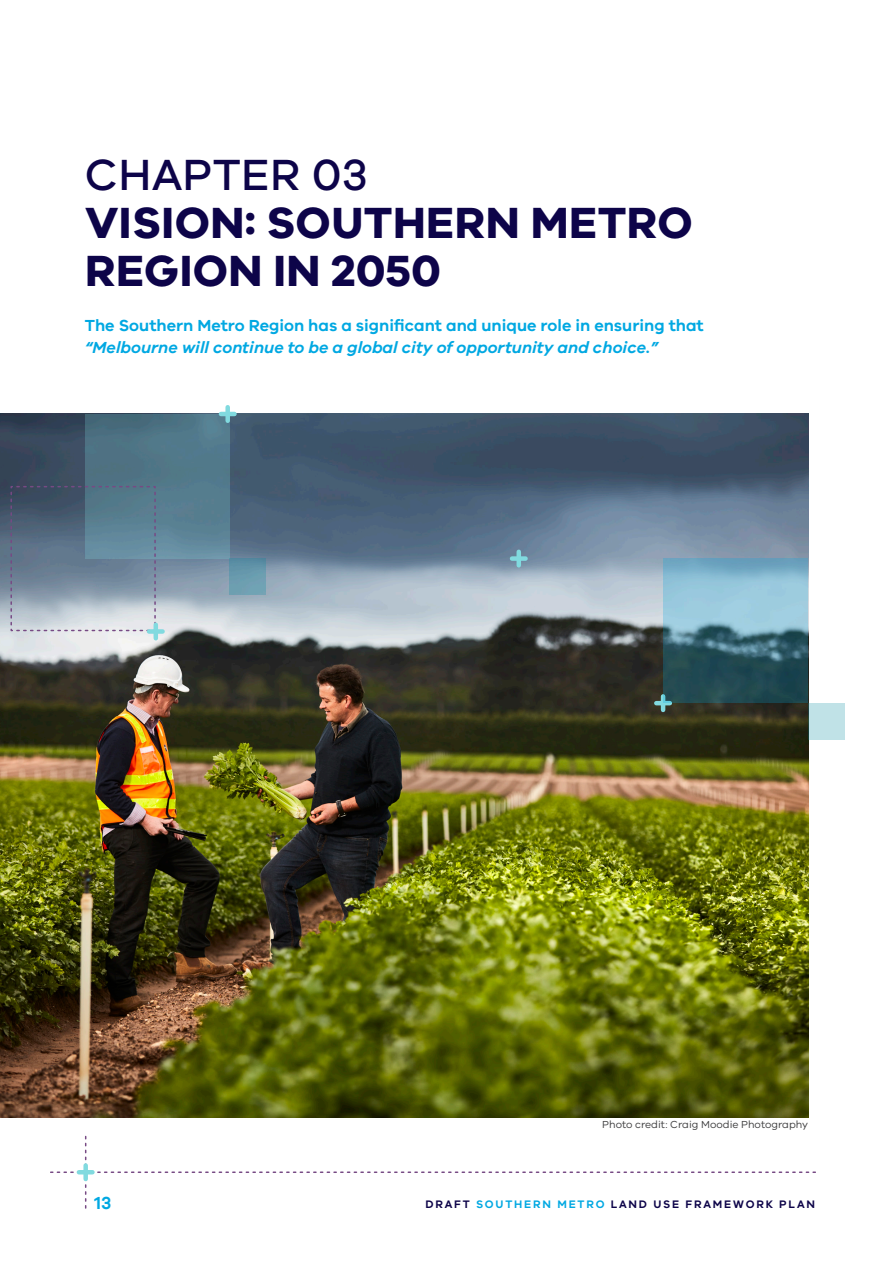
<style>
.page{position:relative;width:893px;height:1263px;background:#fff}
.page>*{position:absolute;margin:0;border:0;box-sizing:border-box;transform-origin:0 0}
.t1{font:700 45px/48px "VIC";letter-spacing:.01em;color:#0d0449}
.t2{font:600 18px "VIC";color:#00a8e2}
.Introduction{font:600 16.5px/21.6px "VIC";color:#00a8e2}
.t3{font:600 11.25px "VIC";letter-spacing:.16em;color:#0d0449}
.Body{font:10.5px "VIC";color:#3e3e3f}
.s1{font-weight:500}
.s2{font-style:italic}
.s3{color:#00a8e2}
</style>
<div class="page">
<svg style="left:51px;top:1136px;width:764px;height:72px"></svg>
<hr style="left:79px;top:1170px;width:13px;height:4px;background:#81dadf">
<div style="left:83px;top:1165px;width:5px;height:14px;background:#81dadf"></div>
<img style="left:0;top:414px;width:808px;height:703px">
<hr style="left:656px;top:701px;width:14px;height:4px;background:#81dadf">
<hr style="left:661px;top:696px;width:4px;height:14px;background:#81dadf">
<div style="left:512px;top:556px;width:14px;height:5px;background:#81dadf"></div>
<div style="left:516px;top:552px;width:5px;height:13px;background:#81dadf"></div>
<hr style="left:221px;top:412px;width:13px;height:4px;background:#81dadf">
<div style="left:225px;top:407px;width:5px;height:14px;background:#81dadf"></div>
<svg style="left:85px;top:414px;width:145px;height:145px;background:#537a8b"></svg>
<svg style="left:663px;top:559px;width:145px;height:144px;background:#5d8a99"></svg>
<svg style="left:10px;top:485px;width:147px;height:147px;background:#778b9d"></svg>
<div style="left:230px;top:559px;width:36px;height:36px;background:linear-gradient(to bottom,#5b8fa5,#74a5b6)"></div>
<div style="left:808px;top:703px;width:36px;height:36px;background:#c0e2e7"></div>
<div style="left:149px;top:629px;width:14px;height:5px;background:#81dadf"></div>
<hr style="left:154px;top:625px;width:4px;height:13px;background:#81dadf">
<p class="t1" style="left:85px;top:149px;width:609px"><span class="s1">CHAPTER 03<br></span>VISION: SOUTHERN METRO<br>REGION IN 2050</p>
<p class="Introduction" style="left:85px;top:314px;width:620px">The Southern Metro Region has a significant and unique role in ensuring that <span class="s2">“Melbourne will continue to be a global city of opportunity and choice.”</span></p>
<p class="Body" style="left:602px;top:1118px;width:207px">Photo credit: Craig Moodie Photography</p>
<p class="t2" style="left:94px;top:1191px;width:19px">13</p>
<p class="t3" style="left:425px;top:1197px;width:391px">DRAFT <span class="s3">SOUTHERN METRO</span> LAND USE FRAMEWORK PLAN</p>
</div>
